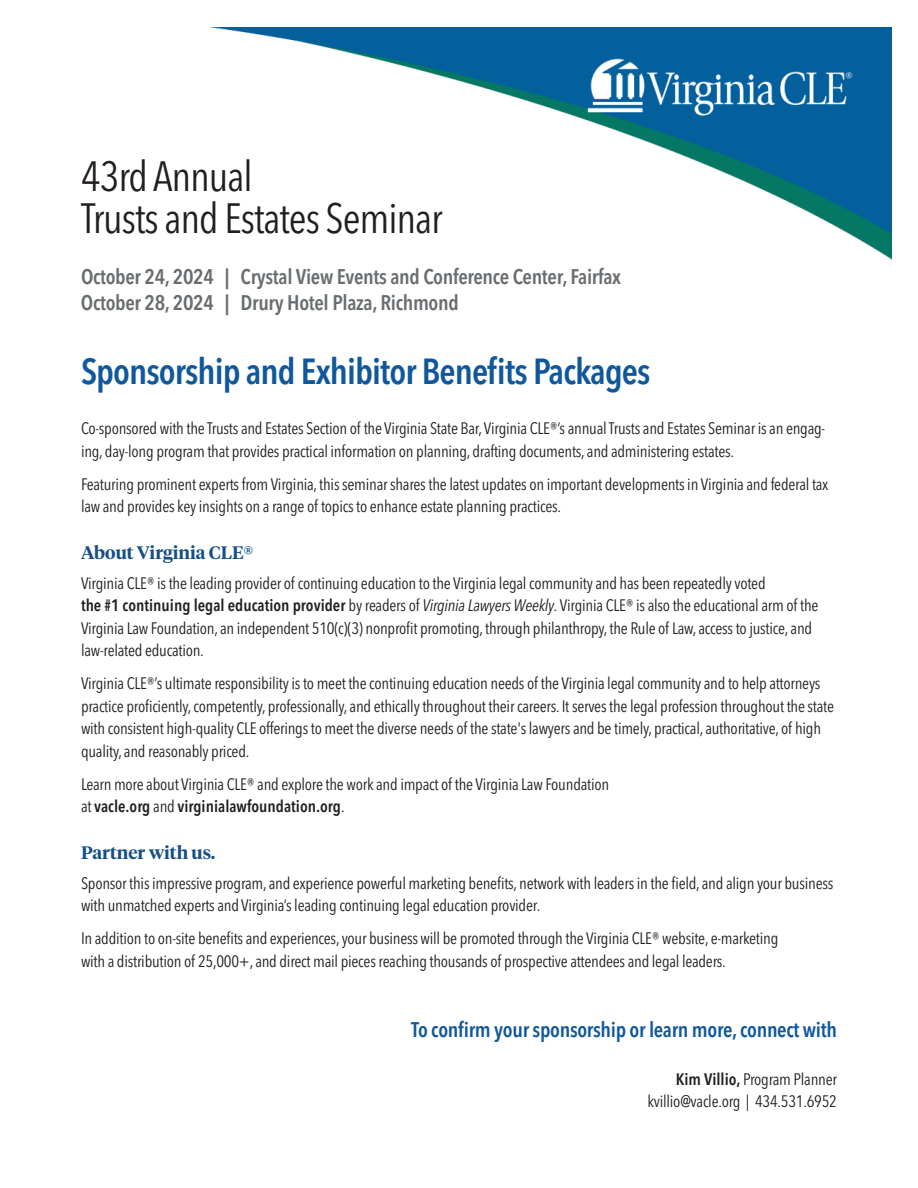
<style>
.page{position:relative;width:918px;height:1188px;background:#fff}
.page>*{position:absolute;margin:0;border:0;box-sizing:border-box;transform-origin:0 0}
.t1{font:42px/42px "Avenir Next Condensed";letter-spacing:-.025em;color:#231f20}
.t2{font:600 36px "Avenir Next Condensed";letter-spacing:-.025em;color:#10589b}
.t3{font:600 21px/27px "Avenir Next Condensed";letter-spacing:-.015em;color:#696d70}
.t4{font:600 21px "Avenir Next Condensed";letter-spacing:-.015em;color:#10589b}
.t5{font:600 18px "Tiempos Headline";color:#164f86}
.t6{font:16.5px/22.5px "Avenir Next Condensed";letter-spacing:-.015em;color:#231f20}
.s1{font-weight:600}
.s2{font-style:italic}
</style>
<div class="page">
<img style="left:209px;top:27px;width:682px;height:232px">
<h1 class="t1" style="left:81px;top:153px;width:363px">43rd Annual<br>Trusts and Estates Seminar</h1>
<p class="t3" style="left:81px;top:262px;width:542px">October 24, 2024 | Crystal View Events and Conference Center, Fairfax<br>October 28, 2024 | Drury Hotel Plaza, Richmond</p>
<h2 class="t2" style="left:81px;top:340px;width:571px">Sponsorship and Exhibitor Benefits Packages</h2>
<p class="t6" style="left:81px;top:416px;width:746px">Co-sponsored with the Trusts and Estates Section of the Virginia State Bar,Virginia CLE®’s annualTrusts and Estates Seminar is an engag&shy;ing, day-long program that provides practical information on planning, drafting documents, and administering estates.</p>
<p class="t6" style="left:81px;top:472px;width:749px">Featuring prominent experts fromVirginia,this seminar shares the latest updates on important developments in Virginia and federal tax law and provides key insights on a range of topics to enhance estate planning practices.</p>
<p class="t5" style="left:81px;top:545px;width:174px">About Virginia CLE®</p>
<p class="t6" style="left:81px;top:571px;width:739px">Virginia CLE® is the leading provider of continuing education to the Virginia legal community and has been repeatedly voted<br><span class="s1">the #1 continuing legal education provider</span> by readers of <span class="s2">Virginia Lawyers Weekly.</span> Virginia CLE® is also the educational arm of the Virginia Law Foundation, an independent 510(c)(3) nonprofit promoting, through philanthropy,the Rule of Law, access to justice, and law-related education.</p>
<p class="t6" style="left:81px;top:671px;width:755px">Virginia CLE®’s ultimate responsibility is to meet the continuing education needs of the Virginia legal community and to help attorneys practice proficiently,competently, professionally, and ethically throughout their careers. It serves the legal profession throughout the state with consistent high-quality CLE offerings to meet the diverse needs of the state's lawyers and be timely, practical, authoritative, of high quality, and reasonably priced.</p>
<p class="t6" style="left:81px;top:772px;width:530px">Learn more about Virginia CLE® and explore the work and impact of the Virginia Law Foundation at <span class="s1">vacle.org</span> and <span class="s1">virginialawfoundation.org</span>.</p>
<p class="t5" style="left:81px;top:845px;width:136px">Partner with us.</p>
<p class="t6" style="left:81px;top:871px;width:754px">Sponsor this impressive program, and experience powerful marketing benefits, network with leaders in the field, and align your business with unmatched experts and Virginia’s leading continuing legal education provider.</p>
<p class="t6" style="left:81px;top:926px;width:699px">In addition to on-site benefits and experiences,your business will be promoted through the Virginia CLE® website, e-marketing with a distribution of 25,000+, and direct mail pieces reaching thousands of prospective attendees and legal leaders.</p>
<p class="t4" style="left:411px;top:1012px;width:427px">To confirm your sponsorship or learn more,connect with</p>
<p class="t6" style="left:648px;top:1067px;width:191px;text-align:right"><span class="s1">Kim Villio,</span> Program Planner kvillio@vacle.org | 434.531.6952</p>
</div>
